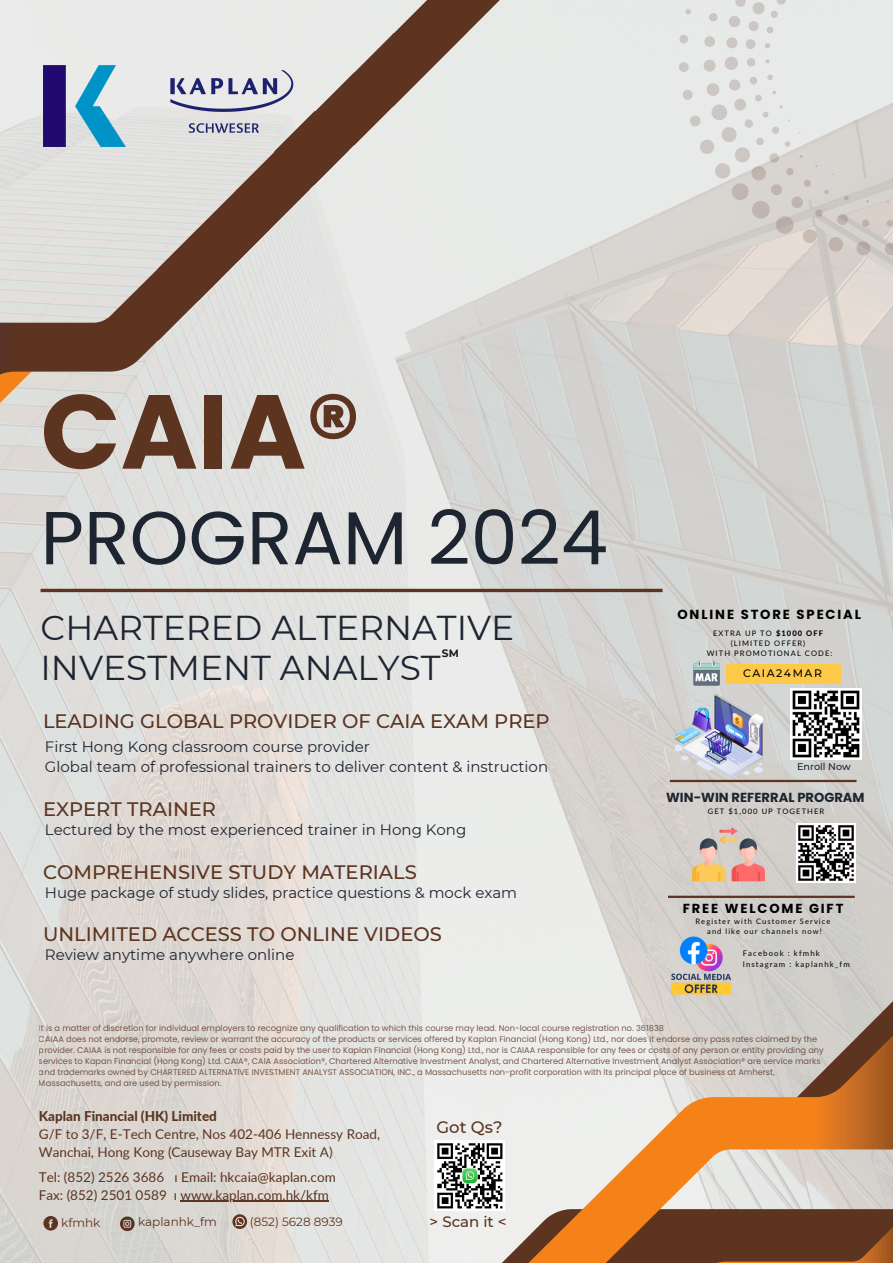
<style>
.page{position:relative;width:893px;height:1264px;background:#fff}
.page>*{position:absolute;margin:0;border:0;box-sizing:border-box;transform-origin:0 0}
.t1{font:700 104.85px "Poppins";color:#5c3420}
.t2{font:75px "Poppins";color:#1d2531}
.t3{font:34.5px/40.5px "Montserrat";color:#1d2531}
.t4{font:500 19.5px "Montserrat";color:#5c3420}
.t5{font:500 16.5px "Montserrat";color:#5c3420}
.t6{font:15px "Montserrat";color:#1d2531}
.t7{font:500 15px "Montserrat";color:#5c3420}
.t8{font:13.5px/18px "Lato";color:#5c3420}
.t9{font:800 13.5px "Lato";color:#5c3420}
.t10{font:700 13.2px "Poppins";letter-spacing:.14em;color:#000}
.t11{font:700 13.05px "Poppins";color:#1d2531}
.t12{font:700 13.05px "Poppins";letter-spacing:.14em;color:#000}
.t13{font:12px "Montserrat";color:#5c3420}
.t14{font:500 10.8px "Montserrat";letter-spacing:.14em;color:#000}
.t15{font:700 10.65px "Montserrat";color:#191919}
.t16{font:500 9.6px "Montserrat";color:#1d2531}
.t17{font:8.25px/10.9px "Poppins";color:#5c3420}
.t18{font:7.8px "Lato";letter-spacing:.14em;color:#000}
.t19{font:7.5px/10.1px "Lato";letter-spacing:.14em;color:#000;text-align:center}
.s1{font-weight:800}
</style>
<div class="page">
<img style="left:0;top:0;width:892px;height:1262px">
<svg style="left:784px;top:986px;width:108px;height:34px;background:#cac6c2"></svg>
<svg style="left:490px;top:1020px;width:402px;height:189px;background:#dfc5ac"></svg>
<svg style="left:464px;top:1209px;width:428px;height:53px;background:#90603e"></svg>
<svg style="left:41px;top:588px;width:621px;height:4px;background:#755544"></svg>
<svg style="left:776px;top:0;width:9px;height:5px"></svg>
<svg style="left:735px;top:0;width:10px;height:7px"></svg>
<svg style="left:752px;top:2px;width:12px;height:12px"></svg>
<svg style="left:770px;top:11px;width:7px;height:7px"></svg>
<svg style="left:766px;top:27px;width:7px;height:6px"></svg>
<svg style="left:748px;top:21px;width:10px;height:10px"></svg>
<svg style="left:728px;top:16px;width:12px;height:11px"></svg>
<svg style="left:709px;top:13px;width:8px;height:9px"></svg>
<svg style="left:685px;top:9px;width:6px;height:5px"></svg>
<svg style="left:679px;top:35px;width:9px;height:8px"></svg>
<svg style="left:704px;top:36px;width:11px;height:11px"></svg>
<svg style="left:726px;top:37px;width:11px;height:11px"></svg>
<svg style="left:745px;top:39px;width:10px;height:10px"></svg>
<svg style="left:764px;top:43px;width:6px;height:5px"></svg>
<svg style="left:678px;top:57px;width:170px;height:194px;background:#dddbd9"></svg>
<svg style="left:856px;top:241px;width:14px;height:14px"></svg>
<svg style="left:862px;top:219px;width:7px;height:8px"></svg>
<svg style="left:886px;top:220px;width:6px;height:6px"></svg>
<svg style="left:884px;top:243px;width:8px;height:12px"></svg>
<svg style="left:0;top:0;width:505px;height:475px;background:#cdc9c6"></svg>
<svg style="left:43px;top:1215px;width:15px;height:15px"></svg>
<svg style="left:120px;top:1216px;width:15px;height:15px"></svg>
<svg style="left:232px;top:1214px;width:15px;height:14px"></svg>
<hr style="left:180px;top:1200px;width:149px;height:1px;background:#5c3420">
<img style="left:675px;top:694px;width:87px;height:82px">
<img style="left:664px;top:928px;width:72px;height:74px">
<img style="left:692px;top:818px;width:72px;height:72px">
<img style="left:796px;top:824px;width:59px;height:58px">
<div style="left:725px;top:664px;width:115px;height:19px;background:#ffc948"></div>
<hr style="left:668px;top:895px;width:186px;height:3px;background:#5c3420">
<hr style="left:669px;top:779px;width:187px;height:3px;background:#5c3420">
<img style="left:691px;top:661px;width:30px;height:27px">
<img style="left:790px;top:689px;width:71px;height:70px">
<img style="left:434px;top:1140px;width:70px;height:70px">
<p class="t1" style="left:41px;top:358px;width:321px">CAIA®</p>
<p class="t2" style="left:41px;top:485px;width:569px">PROGRAM 2024</p>
<p class="t3" style="left:41px;top:607px;width:475px">CHARTERED ALTERNATIVE<br>INVESTMENT ANALYST</p>
<p class="t15" style="left:442px;top:646px;width:18px">SM</p>
<p class="t4" style="left:43px;top:709px;width:508px">LEADING GLOBAL PROVIDER OF CAIA EXAM PREP</p>
<p class="t6" style="left:45px;top:737px;width:326px">First Hong Kong classroom course provider</p>
<p class="t6" style="left:45px;top:757px;width:504px">Global team of professional trainers to deliver content &amp; instruction</p>
<p class="t4" style="left:43px;top:797px;width:175px">EXPERT TRAINER</p>
<p class="t6" style="left:45px;top:820px;width:423px">Lectured by the most experienced trainer in Hong Kong</p>
<p class="t4" style="left:43px;top:859px;width:375px">COMPREHENSIVE STUDY MATERIALS</p>
<p class="t6" style="left:45px;top:883px;width:474px">Huge package of study slides, practice questions &amp; mock exam</p>
<p class="t4" style="left:43px;top:922px;width:400px">UNLIMITED ACCESS TO ONLINE VIDEOS</p>
<p class="t6" style="left:45px;top:945px;width:251px">Review anytime anywhere online</p>
<p class="t10" style="left:677px;top:605px;width:185px">ONLINE STORE SPECIAL</p>
<p class="t19" style="left:713px;top:628px;width:111px">EXTRA UP TO <span class="s1">$1000 OFF </span>(LIMITED OFFER)</p>
<p class="t19" style="left:706px;top:648px;width:127px">WITH PROMOTIONAL CODE:</p>
<p class="t14" style="left:743px;top:667px;width:80px">CAIA24MAR</p>
<p class="t16" style="left:797px;top:761px;width:55px">Enroll Now</p>
<p class="t11" style="left:666px;top:788px;width:200px">WIN-WIN REFERRAL PROGRAM</p>
<p class="t19" style="left:707px;top:806px;width:118px">GET $1,000 UP TOGETHER</p>
<p class="t12" style="left:682px;top:899px;width:162px">FREE WELCOME GIFT</p>
<p class="t19" style="left:695px;top:916px;width:136px">Register with Customer Service</p>
<p class="t19" style="left:707px;top:926px;width:116px">and like our channels now!</p>
<p class="t18" style="left:742px;top:948px;width:78px">Facebook : kfmhk</p>
<p class="t18" style="left:742px;top:959px;width:108px">Instagram : kaplanhk_fm</p>
<p class="t17" style="left:39px;top:1022px;width:786px">It is a matter of discretion for individual employers to recognize any qualification to which this course may lead. Non-local course registration no. 361838<br>CAIAA does not endorse, promote, review or warrant the accuracy of the products or services offered by Kaplan Financial (Hong Kong) Ltd., nor does it endorse any pass rates claimed by the provider. CAIAA is not responsible for any fees or costs paid by the user to Kaplan Financial (Hong Kong) Ltd., nor is CAIAA responsible for any fees or costs of any person or entity providing any services to Kapan Financial (Hong Kong) Ltd. CAIA®, CAIA Association®, Chartered Alternative Investment Analyst, and Chartered Alternative Investment Analyst Association® are service marks and trademarks owned by CHARTERED ALTERNATIVE INVESTMENT ANALYST ASSOCIATION, INC., a Massachusetts non-profit corporation with its principal place of business at Amherst, Massachusetts, and are used by permission.</p>
<p class="t9" style="left:39px;top:1107px;width:180px">Kaplan Financial (HK) Limited</p>
<p class="t8" style="left:39px;top:1125px;width:343px">G/F to 3/F, E-Tech Centre, Nos 402-406 Hennessy Road,<br>Wanchai, Hong Kong (Causeway Bay MTR Exit A)</p>
<p class="t8" style="left:39px;top:1167px;width:298px">Tel: (852) 2526 3686 ı Email: hkcaia@kaplan.com</p>
<p class="t8" style="left:39px;top:1185px;width:291px">Fax: (852) 2501 0589 ı www.kaplan.com.hk/kfm</p>
<p class="t13" style="left:138px;top:1214px;width:80px">kaplanhk_fm</p>
<p class="t13" style="left:250px;top:1214px;width:94px">(852) 5628 8939</p>
<p class="t13" style="left:61px;top:1214px;width:41px">kfmhk</p>
<p class="t5" style="left:436px;top:1116px;width:67px">Got Qs?</p>
<p class="t7" style="left:429px;top:1212px;width:78px">&gt; Scan it &lt;</p>
</div>
